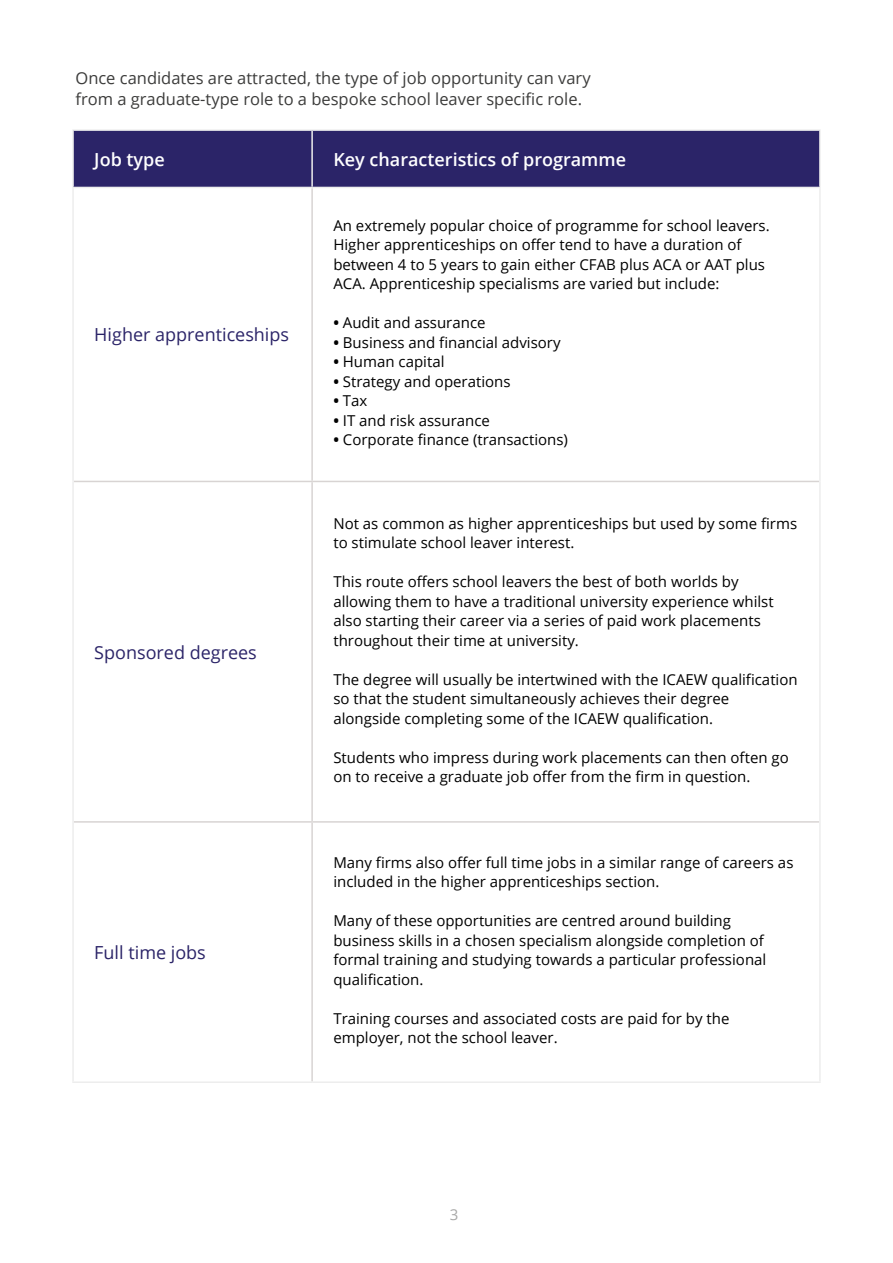
<style>
.page{position:relative;width:893px;height:1263px;background:#fff}
.page>*{position:absolute;margin:0;border:0;box-sizing:border-box;transform-origin:0 0}
.t1{font:18px "Open Sans";color:#2b2468}
.t2{font:600 18px "Open Sans";color:#fff}
.t3{font:16.5px/21px "Open Sans";color:#3c3c3b}
.t4{font:15px/19.5px "Open Sans";color:#000}
.t5{font:15px "Open Sans";color:#a8a8a7}
.s1{font-weight:700}
</style>
<div class="page">
<div style="left:74px;top:131px;width:745px;height:56px;background:#2b2468"></div>
<hr style="left:311px;top:188px;width:2px;height:293px;background:#d8d4d3">
<hr style="left:74px;top:481px;width:238px;height:1px;background:#d8d4d3">
<hr style="left:312px;top:481px;width:507px;height:1px;background:#d8d4d3">
<hr style="left:311px;top:482px;width:2px;height:339px;background:#d8d4d3">
<hr style="left:74px;top:821px;width:238px;height:2px;background:#d8d4d3">
<hr style="left:312px;top:821px;width:507px;height:2px;background:#d8d4d3">
<hr style="left:311px;top:823px;width:2px;height:258px;background:#d8d4d3">
<hr style="left:72px;top:129px;width:240px;height:2px;background:#ededed">
<hr style="left:72px;top:131px;width:2px;height:56px;background:#ededed">
<hr style="left:312px;top:129px;width:509px;height:2px;background:#ededed">
<hr style="left:311px;top:131px;width:2px;height:56px;background:#ededed">
<hr style="left:819px;top:131px;width:2px;height:56px;background:#ededed">
<hr style="left:72px;top:187px;width:240px;height:1px;background:#ededed">
<hr style="left:72px;top:188px;width:2px;height:293px;background:#ededed">
<hr style="left:312px;top:187px;width:509px;height:1px;background:#ededed">
<hr style="left:819px;top:188px;width:2px;height:293px;background:#ededed">
<hr style="left:72px;top:481px;width:2px;height:341px;background:#ededed">
<hr style="left:819px;top:481px;width:2px;height:341px;background:#ededed">
<hr style="left:72px;top:822px;width:2px;height:259px;background:#ededed">
<hr style="left:819px;top:822px;width:2px;height:259px;background:#ededed">
<hr style="left:72px;top:1081px;width:240px;height:2px;background:#ededed">
<hr style="left:312px;top:1081px;width:509px;height:2px;background:#ededed">
<p class="t3" style="left:75px;top:67px;width:517px">Once candidates are attracted, the type of job opportunity can vary from a graduate-type role to a bespoke school leaver specific role.</p>
<p class="t2" style="left:94px;top:147px;width:72px">Job type</p>
<p class="t2" style="left:333px;top:147px;width:294px">Key characteristics of programme</p>
<p class="t1" style="left:94px;top:322px;width:196px">Higher apprenticeships</p>
<p class="t1" style="left:94px;top:640px;width:164px">Sponsored degrees</p>
<p class="t1" style="left:94px;top:940px;width:113px">Full time jobs</p>
<p class="t4" style="left:333px;top:215px;width:438px">An extremely popular choice of programme for school leavers.<br>Higher apprenticeships on offer tend to have a duration of between 4 to 5 years to gain either CFAB plus ACA or AAT plus ACA. Apprenticeship specialisms are varied but include:</p>
<p class="t4" style="left:333px;top:313px;width:154px"><span class="s1">•</span> Audit and assurance</p>
<p class="t4" style="left:333px;top:332px;width:229px"><span class="s1">•</span> Business and financial advisory</p>
<p class="t4" style="left:333px;top:352px;width:113px"><span class="s1">•</span> Human capital</p>
<p class="t4" style="left:333px;top:371px;width:179px"><span class="s1">•</span> Strategy and operations</p>
<p class="t4" style="left:333px;top:391px;width:36px"><span class="s1">•</span> Tax</p>
<p class="t4" style="left:333px;top:410px;width:158px"><span class="s1">•</span> IT and risk assurance</p>
<p class="t4" style="left:333px;top:430px;width:236px"><span class="s1">•</span> Corporate finance (transactions)</p>
<p class="t4" style="left:333px;top:513px;width:465px">Not as common as higher apprenticeships but used by some firms to stimulate school leaver interest.</p>
<p class="t4" style="left:333px;top:571px;width:442px">This route offers school leavers the best of both worlds by allowing them to have a traditional university experience whilst also starting their career via a series of paid work placements throughout their time at university.</p>
<p class="t4" style="left:333px;top:669px;width:466px">The degree will usually be intertwined with the ICAEW qualification so that the student simultaneously achieves their degree alongside completing some of the ICAEW qualification.</p>
<p class="t4" style="left:333px;top:747px;width:457px">Students who impress during work placements can then often go on to receive a graduate job offer from the firm in question.</p>
<p class="t4" style="left:333px;top:852px;width:462px">Many firms also offer full time jobs in a similar range of careers as included in the higher apprenticeships section.</p>
<p class="t4" style="left:333px;top:911px;width:434px">Many of these opportunities are centred around building business skills in a chosen specialism alongside completion of formal training and studying towards a particular professional qualification.</p>
<p class="t4" style="left:333px;top:1008px;width:398px">Training courses and associated costs are paid for by the employer, not the school leaver.</p>
<p class="t5" style="left:450px;top:1204px;width:10px">3</p>
</div>
